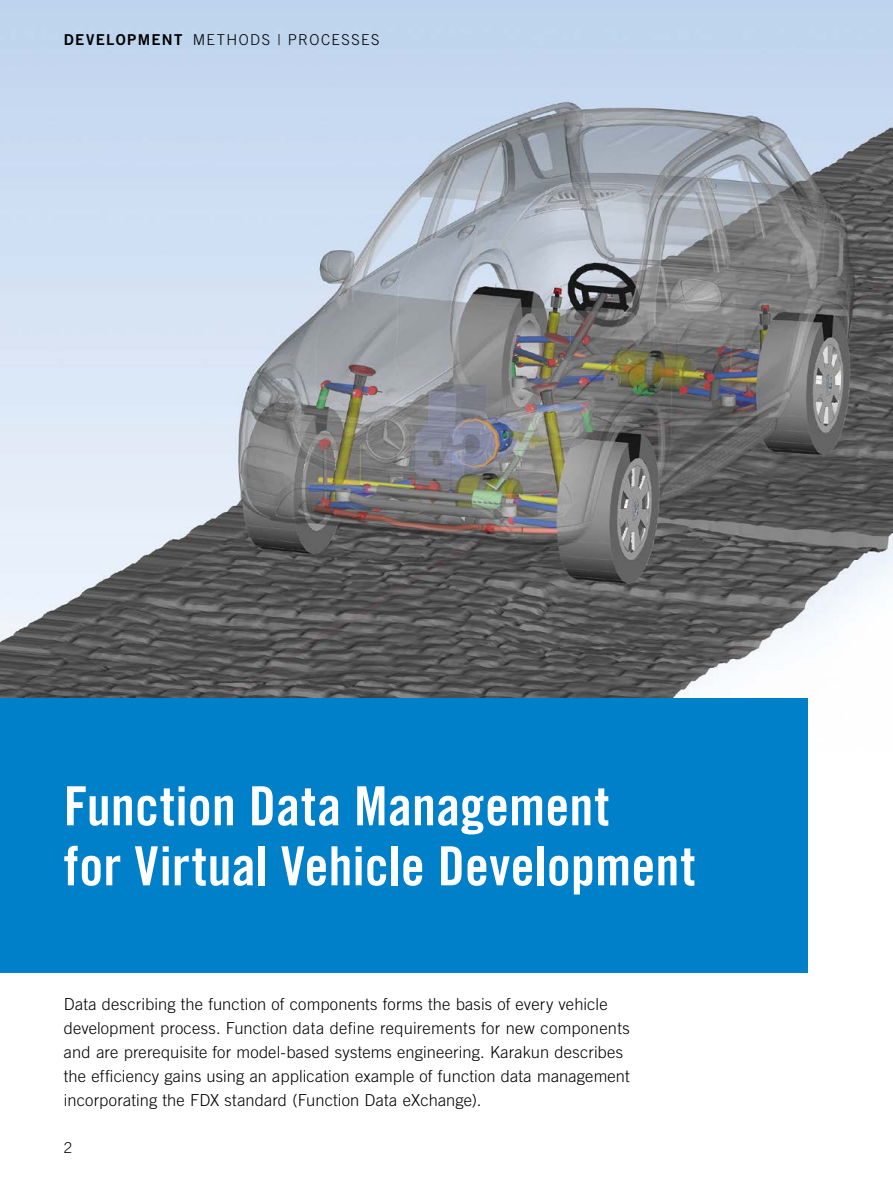
<style>
.page{position:relative;width:893px;height:1187px;background:#fff}
.page>*{position:absolute;margin:0;border:0;box-sizing:border-box;transform-origin:0 0}
.t1{font:54px/60px "Trade Gothic LT Std Bd Cn 20";letter-spacing:.005em;color:#fff}
.t2{font:300 16.5px/24px "Trade Gothic LT Std";letter-spacing:.005em;color:#000}
.t3{font:300 15px "Trade Gothic LT Std";letter-spacing:.1em;color:#000}
.s1{font-family:"Trade Gothic LT Std Bd 2";font-weight:400}
</style>
<div class="page">
<img style="left:0;top:0;width:893px;height:698px">
<div style="left:0;top:698px;width:808px;height:274px;background:#0080c8"></div>
<p class="t3" style="left:64px;top:31px;width:317px"><span class="s1">DEVELOPMENT</span> Methods | Processes</p>
<h1 class="t1" style="left:64px;top:775px;width:633px">Function Data Management<br>for Virtual Vehicle Development</h1>
<p class="t2" style="left:64px;top:991px;width:567px">Data describing the function of components forms the basis of every vehicle development process. Function data define requirements for new components and are prerequisite for model-based systems engineering. Karakun describes the efficiency gains using an application example of function data management incorporating the FDX standard (Function Data eXchange).</p>
<p class="t3" style="left:64px;top:1138px;width:10px">2</p>
</div>
